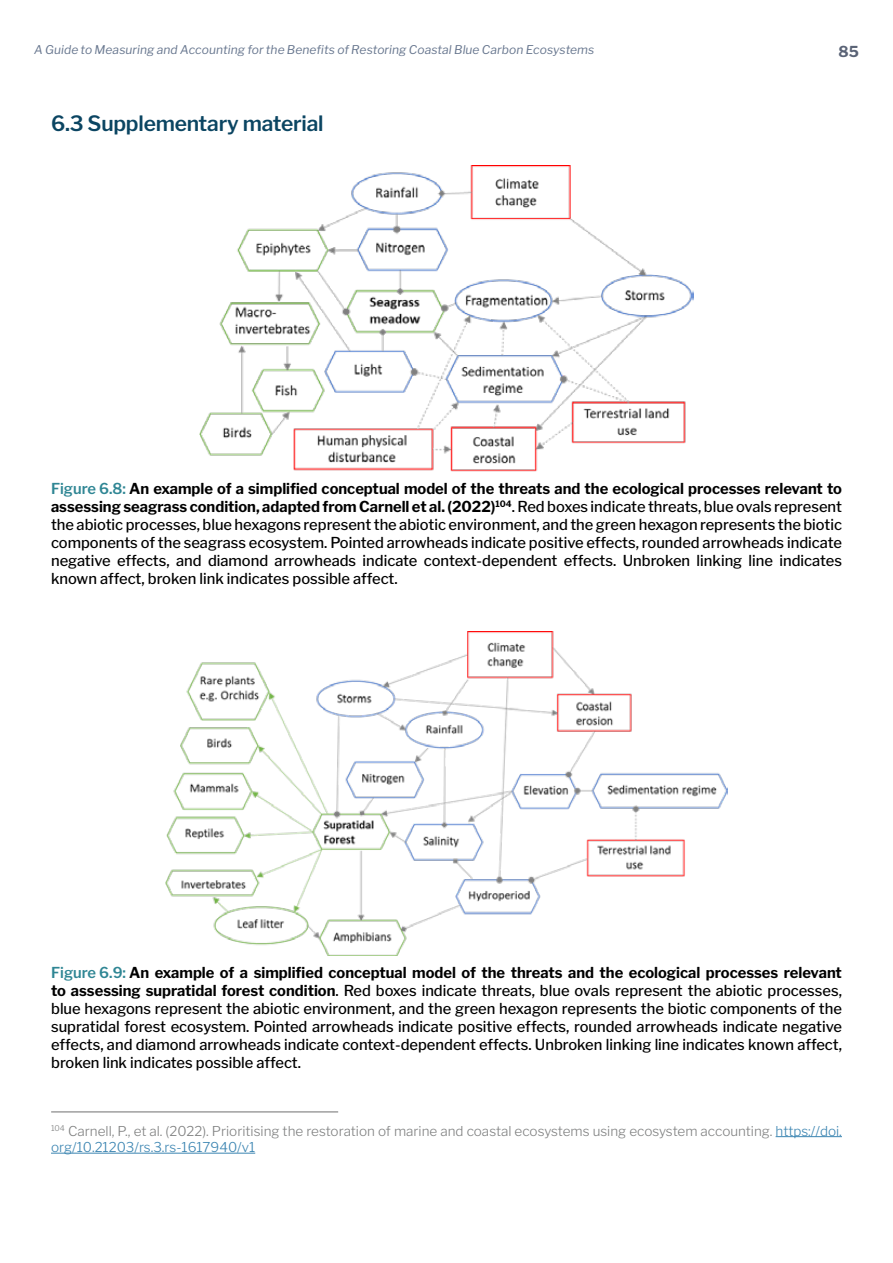
<style>
.page{position:relative;width:893px;height:1263px;background:#fff}
.page>*{position:absolute;margin:0;border:0;box-sizing:border-box;transform-origin:0 0}
.t1{font:600 21px "Libre Franklin";letter-spacing:-.01em;color:#0b4562}
.t2{font:500 15px/18px "Libre Franklin";color:#000;text-align:justify}
.t3{font:700 15px "Libre Franklin";color:#5a6376}
.t4{font:300 13.5px/16.5px "Libre Franklin";color:#7f8080}
.t5{font:italic 12px "Libre Franklin";letter-spacing:.005em;color:#68778f}
.s1{font-weight:600;color:#2f8694}
.s2{font-weight:700}
.s3{color:#3a84b1}
</style>
<div class="page">
<img style="left:200px;top:165px;width:494px;height:307px">
<img style="left:166px;top:631px;width:561px;height:324px">
<hr style="left:51px;top:1111px;width:287px;height:1px;background:#7f8080">
<hr style="left:776px;top:1136px;width:66px;height:1px;background:#3a84b1">
<hr style="left:51px;top:1153px;width:204px;height:1px;background:#3a84b1">
<p class="t5" style="left:34px;top:41px;width:562px">A Guide to Measuring and Accounting for the Benefits of Restoring Coastal Blue Carbon Ecosystems</p>
<p class="t3" style="left:839px;top:40px;width:22px">85</p>
<h1 class="t1" style="left:51px;top:107px;width:274px">6.3 Supplementary material</h1>
<p class="t2" style="left:51px;top:478px;width:792px"><span class="s1">Figure 6.8:</span> <span class="s2">An example of a simplified conceptual model of the threats and the ecological processes relevant to assessing seagrass condition, adapted from Carnell et al. (2022)</span><sup>104</sup>. Red boxes indicate threats, blue ovals represent the abiotic processes, blue hexagons represent the abiotic environment, and the green hexagon represents the biotic components of the seagrass ecosystem. Pointed arrowheads indicate positive effects, rounded arrowheads indicate negative effects, and diamond arrowheads indicate context-dependent effects. Unbroken linking line indicates known affect, broken link indicates possible affect.</p>
<p class="t2" style="left:51px;top:962px;width:792px"><span class="s1">Figure 6.9:</span> <span class="s2">An example of a simplified conceptual model of the threats and the ecological processes relevant to assessing supratidal forest condition</span>. Red boxes indicate threats, blue ovals represent the abiotic processes, blue hexagons represent the abiotic environment, and the green hexagon represents the biotic components of the supratidal forest ecosystem. Pointed arrowheads indicate positive effects, rounded arrowheads indicate negative effects, and diamond arrowheads indicate context-dependent effects. Unbroken linking line indicates known affect, broken link indicates possible affect.</p>
<p class="t4" style="left:51px;top:1121px;width:792px"><sup>104</sup> Carnell, P., et al. (2022). Prioritising the restoration of marine and coastal ecosystems using ecosystem accounting. <span class="s3">https://doi. org/10.21203/rs.3.rs-1617940/v1</span></p>
</div>
